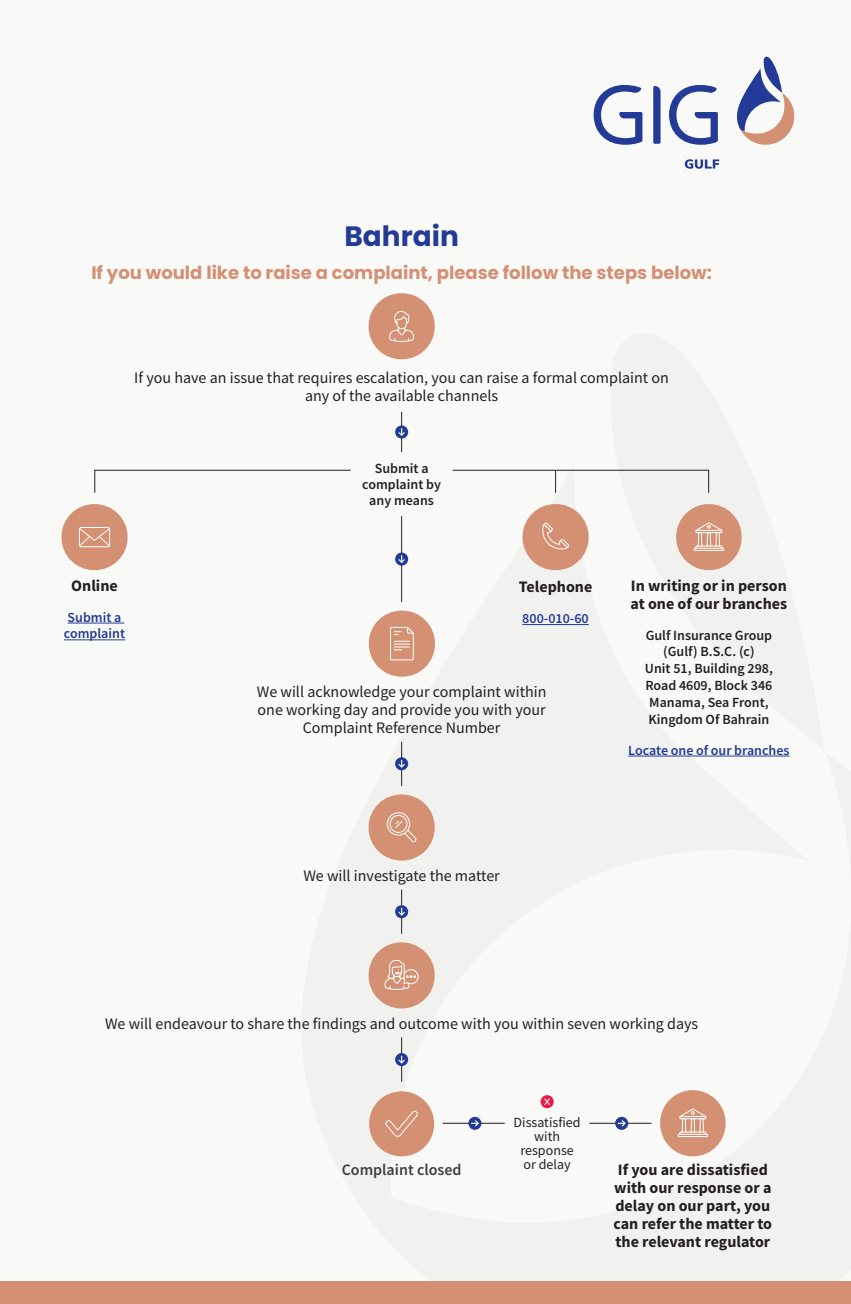
<style>
.page{position:relative;width:851px;height:1304px;background:#fff}
.page>*{position:absolute;margin:0;border:0;box-sizing:border-box;transform-origin:0 0}
.t1{font:700 28px "Poppins";color:#233b96}
.t2{font:700 18px "Poppins";color:#d49073}
.t3{font:16px/18px "Source Sans Pro";color:#231f20;text-align:center}
.t4{font:700 16px/18px "Source Sans Pro";color:#231f20}
.t5{font:600 16px "Source Sans Pro";color:#3e3e3f}
.t6{font:600 14px/16.8px "Source Sans Pro";color:#231f20;text-align:center}
.t7{font:600 14px/16.8px "Source Sans Pro";color:#233b96}
.t8{font:14px/14px "Source Sans Pro";color:#231f20;text-align:center}
</style>
<div class="page">
<div style="left:0;top:0;width:850px;height:1304px;background:#f9faf8"></div>
<svg style="left:684px;top:159px;width:35px;height:10px"></svg>
<svg style="left:593px;top:85px;width:49px;height:60px"></svg>
<svg style="left:653px;top:86px;width:7px;height:58px"></svg>
<svg style="left:669px;top:85px;width:48px;height:60px"></svg>
<svg style="left:737px;top:57px;width:57px;height:88px"></svg>
<svg style="left:299px;top:469px;width:491px;height:688px"></svg>
<div style="left:0;top:1281px;width:850px;height:23px;background:#d49073"></div>
<div style="left:369px;top:611px;width:66px;height:66px;background:#d49073;border-radius:33px"></div>
<svg style="left:390px;top:626px;width:24px;height:35px"></svg>
<div style="left:368px;top:293px;width:66px;height:66px;background:#d49073;border-radius:33px"></div>
<svg style="left:389px;top:311px;width:25px;height:31px"></svg>
<div style="left:368px;top:794px;width:66px;height:67px;background:#d49073;border-radius:33px"></div>
<svg style="left:386px;top:812px;width:31px;height:31px"></svg>
<div style="left:61px;top:504px;width:67px;height:66px;background:#d49073;border-radius:33px"></div>
<svg style="left:81px;top:529px;width:27px;height:16px"></svg>
<div style="left:79px;top:527px;width:31px;height:20px;border:1px solid #fff;border-radius:2px"></div>
<hr style="left:68px;top:623px;width:56px;height:1px;background:#233b96">
<hr style="left:64px;top:639px;width:61px;height:1px;background:#233b96">
<div style="left:522px;top:504px;width:66px;height:66px;background:#d49073;border-radius:33px"></div>
<svg style="left:542px;top:522px;width:28px;height:28px"></svg>
<hr style="left:522px;top:624px;width:66px;height:1px;background:#233b96">
<div style="left:676px;top:504px;width:65px;height:66px;background:#d49073;border-radius:33px"></div>
<svg style="left:693px;top:522px;width:31px;height:29px"></svg>
<hr style="left:628px;top:756px;width:161px;height:1px;background:#233b96">
<hr style="left:401px;top:742px;width:1px;height:44px;background:#231f20">
<svg style="left:395px;top:757px;width:13px;height:13px"></svg>
<svg style="left:398px;top:760px;width:6px;height:8px"></svg>
<hr style="left:401px;top:412px;width:1px;height:40px;background:#231f20">
<svg style="left:395px;top:426px;width:13px;height:13px"></svg>
<svg style="left:398px;top:428px;width:6px;height:8px"></svg>
<hr style="left:401px;top:890px;width:1px;height:44px;background:#231f20">
<svg style="left:395px;top:905px;width:13px;height:13px"></svg>
<svg style="left:398px;top:908px;width:6px;height:8px"></svg>
<hr style="left:401px;top:1037px;width:1px;height:45px;background:#231f20">
<svg style="left:395px;top:1053px;width:13px;height:13px"></svg>
<svg style="left:398px;top:1056px;width:6px;height:8px"></svg>
<hr style="left:401px;top:516px;width:1px;height:86px;background:#231f20">
<svg style="left:395px;top:553px;width:13px;height:13px"></svg>
<svg style="left:398px;top:555px;width:6px;height:8px"></svg>
<div style="left:368px;top:942px;width:66px;height:66px;background:#d49073;border-radius:33px"></div>
<svg style="left:384px;top:959px;width:35px;height:31px"></svg>
<svg style="left:452px;top:470px;width:257px;height:23px"></svg>
<div style="left:660px;top:1090px;width:65px;height:66px;background:#d49073;border-radius:33px"></div>
<svg style="left:677px;top:1108px;width:31px;height:30px"></svg>
<hr style="left:442px;top:1123px;width:62px;height:1px;background:#231f20">
<svg style="left:468px;top:1117px;width:13px;height:13px"></svg>
<svg style="left:471px;top:1120px;width:8px;height:6px"></svg>
<hr style="left:589px;top:1123px;width:62px;height:1px;background:#231f20">
<svg style="left:615px;top:1117px;width:13px;height:13px"></svg>
<svg style="left:617px;top:1120px;width:8px;height:6px"></svg>
<div style="left:369px;top:1091px;width:65px;height:65px;background:#d49073;border-radius:32px"></div>
<svg style="left:385px;top:1111px;width:33px;height:26px"></svg>
<div style="left:540px;top:1095px;width:13px;height:13px;background:#ed1845;border-radius:6px"></div>
<svg style="left:544px;top:1098px;width:6px;height:7px"></svg>
<svg style="left:94px;top:470px;width:257px;height:23px"></svg>
<h1 class="t1" style="left:344px;top:220px;width:116px">Bahrain</h1>
<p class="t2" style="left:91px;top:262px;width:622px">If you would like to raise a complaint, please follow the steps below:</p>
<p class="t3" style="left:134px;top:368px;width:536px">If you have an issue that requires escalation, you can raise a formal complaint on any of the available channels</p>
<p class="t4" style="left:71px;top:576px;width:48px">Online</p>
<p class="t7" style="left:64px;top:608px;width:63px">Submit a complaint</p>
<p class="t6" style="left:362px;top:460px;width:80px;line-height:16px">Submit a complaint by any means</p>
<p class="t4" style="left:518px;top:578px;width:75px">Telephone</p>
<p class="t7" style="left:522px;top:610px;width:68px">800-010-60</p>
<p class="t3" style="left:257px;top:683px;width:291px">We will acknowledge your complaint within one working day and provide you with your<br>Complaint Reference Number</p>
<p class="t4" style="left:630px;top:576px;width:158px">In writing or in person at one of our branches</p>
<p class="t6" style="left:644px;top:626px;width:130px">Gulf Insurance Group (Gulf) B.S.C. (c)<br>Unit 51, Building 298,<br>Road 4609, Block 346<br>Manama, Sea Front,<br>Kingdom Of Bahrain</p>
<p class="t7" style="left:628px;top:741px;width:163px">Locate one of our branches</p>
<p class="t3" style="left:303px;top:867px;width:198px">We will investigate the matter</p>
<p class="t3" style="left:105px;top:1014px;width:594px">We will endeavour to share the findings and outcome with you within seven working days</p>
<p class="t5" style="left:342px;top:1159px;width:121px">Complaint closed</p>
<p class="t8" style="left:513px;top:1115px;width:68px">Dissatisfied with response or delay</p>
<p class="t4" style="left:613px;top:1161px;width:160px">If you are dissatisfied with our response or a delay on our part, you can refer the matter to the relevant regulator</p>
</div>
